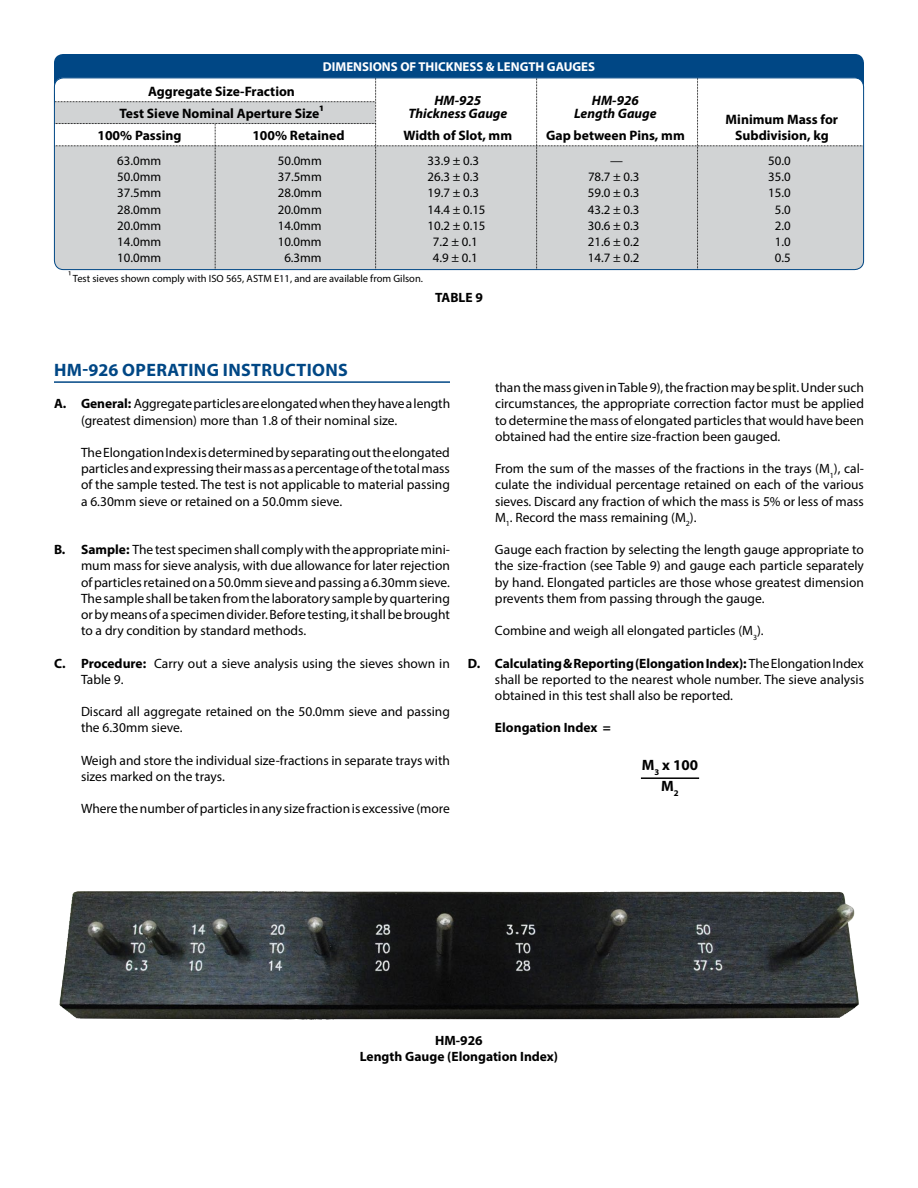
<style>
.page{position:relative;width:918px;height:1188px;background:#fff}
.page>*{position:absolute;margin:0;border:0;box-sizing:border-box;transform-origin:0 0}
.t1{font:700 18px "Myriad Pro";letter-spacing:.02em;color:#004785}
.t2{font:700 15px/21px "Myriad Pro";color:#000;text-align:center}
.t3{font:700 13.65px "Myriad Pro";color:#000}
.t4{font:italic 700 13.65px "Myriad Pro";color:#000}
.t5{font:13.5px/16.2px "Myriad Pro";color:#000;text-align:justify}
.t6{font:700 13.5px/16.2px "Myriad Pro";color:#000;text-align:center}
.t7{font:12.9px "Myriad Pro";color:#000}
.t8{font:700 12.9px "Myriad Pro";color:#fff}
.t9{font:10.5px "Myriad Pro";color:#000}
.s1{font-weight:700}
</style>
<div class="page">
<div style="left:54px;top:54px;width:810px;height:57px;background:#004785;border-radius:9px"></div>
<svg style="left:55px;top:78px;width:808px;height:192px"></svg>
<div style="left:54px;top:78px;width:810px;height:192px;border:1px solid #004785;border-radius:9px"></div>
<hr style="left:54px;top:381px;width:396px;height:2px;background:#004785">
<img style="left:59px;top:891px;width:800px;height:129px">
<hr style="left:641px;top:777px;width:58px;height:2px;background:#000">
<p class="t8" style="left:323px;top:58px;width:274px">DIMENSIONS OF THICKNESS &amp; LENGTH GAUGES</p>
<p class="t3" style="left:148px;top:83px;width:148px">Aggregate Size-Fraction</p>
<p class="t3" style="left:120px;top:105px;width:205px">Test Sieve Nominal Aperture Size¹</p>
<p class="t3" style="left:97px;top:126px;width:86px">100% Passing</p>
<p class="t3" style="left:252px;top:126px;width:94px">100% Retained</p>
<p class="t7" style="left:117px;top:153px;width:45px">63.0mm</p>
<p class="t7" style="left:278px;top:153px;width:45px">50.0mm</p>
<p class="t7" style="left:428px;top:153px;width:53px">33.9 ± 0.3</p>
<p class="t7" style="left:610px;top:153px;width:14px">—</p>
<p class="t7" style="left:768px;top:153px;width:24px">50.0</p>
<p class="t7" style="left:117px;top:169px;width:45px">50.0mm</p>
<p class="t7" style="left:278px;top:169px;width:45px">37.5mm</p>
<p class="t7" style="left:428px;top:169px;width:53px">26.3 ± 0.3</p>
<p class="t7" style="left:588px;top:169px;width:53px">78.7 ± 0.3</p>
<p class="t7" style="left:768px;top:169px;width:24px">35.0</p>
<p class="t7" style="left:117px;top:185px;width:45px">37.5mm</p>
<p class="t7" style="left:278px;top:185px;width:45px">28.0mm</p>
<p class="t7" style="left:427px;top:185px;width:53px">19.7 ± 0.3</p>
<p class="t7" style="left:588px;top:185px;width:53px">59.0 ± 0.3</p>
<p class="t7" style="left:768px;top:185px;width:24px">15.0</p>
<p class="t7" style="left:117px;top:201px;width:45px">28.0mm</p>
<p class="t7" style="left:278px;top:201px;width:45px">20.0mm</p>
<p class="t7" style="left:427px;top:201px;width:60px">14.4 ± 0.15</p>
<p class="t7" style="left:588px;top:201px;width:53px">43.2 ± 0.3</p>
<p class="t7" style="left:775px;top:201px;width:17px">5.0</p>
<p class="t7" style="left:117px;top:217px;width:45px">20.0mm</p>
<p class="t7" style="left:278px;top:217px;width:45px">14.0mm</p>
<p class="t7" style="left:427px;top:217px;width:60px">10.2 ± 0.15</p>
<p class="t7" style="left:588px;top:217px;width:53px">30.6 ± 0.3</p>
<p class="t7" style="left:775px;top:217px;width:17px">2.0</p>
<p class="t7" style="left:117px;top:233px;width:45px">14.0mm</p>
<p class="t7" style="left:278px;top:233px;width:45px">10.0mm</p>
<p class="t7" style="left:433px;top:233px;width:46px">7.2 ± 0.1</p>
<p class="t7" style="left:588px;top:233px;width:53px">21.6 ± 0.2</p>
<p class="t7" style="left:775px;top:233px;width:17px">1.0</p>
<p class="t7" style="left:117px;top:250px;width:45px">10.0mm</p>
<p class="t7" style="left:284px;top:250px;width:39px">6.3mm</p>
<p class="t7" style="left:433px;top:250px;width:46px">4.9 ± 0.1</p>
<p class="t7" style="left:588px;top:250px;width:53px">14.7 ± 0.2</p>
<p class="t7" style="left:775px;top:250px;width:17px">0.5</p>
<p class="t9" style="left:69px;top:272px;width:356px">¹ Test sieves shown comply with ISO 565, ASTM E11, and are available from Gilson.</p>
<p class="t4" style="left:434px;top:92px;width:48px">HM-925</p>
<p class="t4" style="left:592px;top:92px;width:48px">HM-926</p>
<p class="t4" style="left:408px;top:105px;width:101px">Thickness Gauge</p>
<p class="t4" style="left:574px;top:105px;width:84px">Length Gauge</p>
<p class="t3" style="left:726px;top:111px;width:114px">Minimum Mass for</p>
<p class="t3" style="left:404px;top:126px;width:110px">Width of Slot, mm</p>
<p class="t3" style="left:546px;top:126px;width:140px">Gap between Pins, mm</p>
<p class="t3" style="left:735px;top:126px;width:95px">Subdivision, kg</p>
<p class="t6" style="left:435px;top:289px;width:49px">TABLE 9</p>
<h1 class="t1" style="left:54px;top:358px;width:295px">HM-926 OPERATING INSTRUCTIONS</h1>
<p class="t5" style="left:81px;top:396px;width:371px;text-indent:-27px"><span class="s1">A. General:</span> Aggregate particles are elongated when they have a length (greatest dimension) more than 1.8 of their nominal size.</p>
<p class="t5" style="left:81px;top:444px;width:370px">The Elongation Index is determined by separating out the elongated particles and expressing their mass as a percentage of the total mass of the sample tested. The test is not applicable to material passing a 6.30mm sieve or retained on a 50.0mm sieve.</p>
<p class="t5" style="left:81px;top:541px;width:371px;text-indent:-27px"><span class="s1">B. Sample:</span> The test specimen shall comply with the appropriate mini&shy;mum mass for sieve analysis, with due allowance for later rejection of particles retained on a 50.0mm sieve and passing a 6.30mm sieve.<br>The sample shall be taken from the laboratory sample by quartering or by means of a specimen divider. Before testing, it shall be brought to a dry condition by standard methods.</p>
<p class="t5" style="left:81px;top:655px;width:370px;text-indent:-27px"><span class="s1">C. Procedure:</span> Carry out a sieve analysis using the sieves shown in<br>Table 9.</p>
<p class="t5" style="left:81px;top:703px;width:370px">Discard all aggregate retained on the 50.0mm sieve and passing the 6.30mm sieve.</p>
<p class="t5" style="left:81px;top:752px;width:371px">Weigh and store the individual size-fractions in separate trays with sizes marked on the trays.</p>
<p class="t5" style="left:81px;top:801px;width:370px">Where the number of particles in any size fraction is excessive (more</p>
<p class="t5" style="left:495px;top:379px;width:370px">than the mass given in Table 9), the fraction may be split. Under such circumstances, the appropriate correction factor must be applied to determine the mass of elongated particles that would have been obtained had the entire size-fraction been gauged.</p>
<p class="t5" style="left:495px;top:460px;width:371px">From the sum of the masses of the fractions in the trays (M<sub>1</sub>), cal&shy;culate the individual percentage retained on each of the various sieves. Discard any fraction of which the mass is 5% or less of mass M<sub>1</sub>. Record the mass remaining (M<sub>2</sub>).</p>
<p class="t5" style="left:495px;top:541px;width:371px">Gauge each fraction by selecting the length gauge appropriate to the size-fraction (see Table 9) and gauge each particle separately by hand. Elongated particles are those whose greatest dimension prevents them from passing through the gauge.</p>
<p class="t5" style="left:495px;top:622px;width:270px">Combine and weigh all elongated particles (M<sub>3</sub>).</p>
<p class="t5" style="left:495px;top:655px;width:371px;text-indent:-27px"><span class="s1">D. Calculating &amp; Reporting (Elongation Index):</span> The Elongation Index shall be reported to the nearest whole number. The sieve analysis obtained in this test shall also be reported.</p>
<p class="t6" style="left:495px;top:719px;width:117px">Elongation Index =</p>
<p class="t2" style="left:642px;top:754px;width:58px">M<sub>3</sub> x 100<br>M<sub>2</sub></p>
<p class="t6" style="left:360px;top:1032px;width:200px">HM-926<br>Length Gauge (Elongation Index)</p>
</div>
